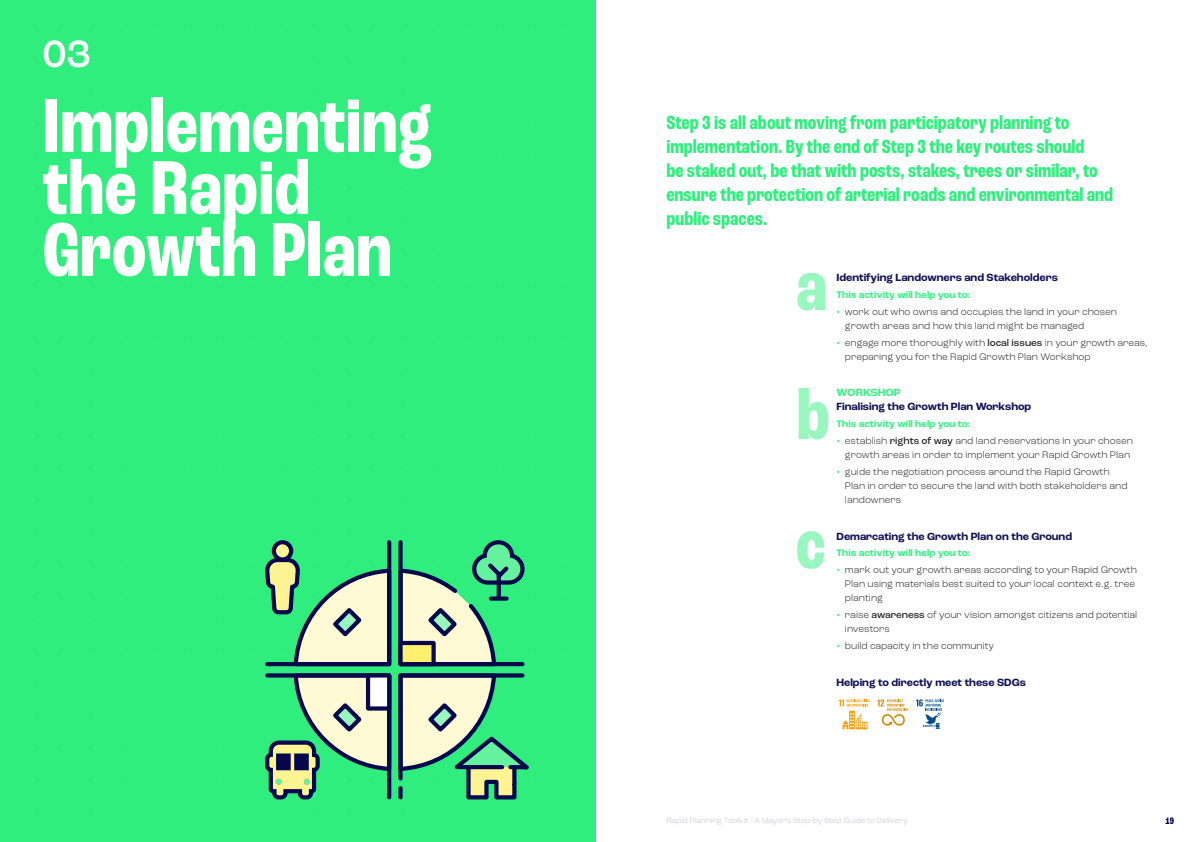
<style>
.page{position:relative;width:1191px;height:842px;background:#fff}
.page>*{position:absolute;margin:0;border:0;box-sizing:border-box;transform-origin:0 0}
.t1{font:700 condensed 80px/62px "Roc Grotesk";color:#fff}
.t2{font:500 40px "Roc Grotesk";color:#fff}
.t3{font:700 condensed 20px/24px "Roc Grotesk";color:#30ee7d}
.t4{font:700 11px "Roc Grotesk";color:#121355}
.t5{font:700 11px "Roc Grotesk";color:#3aef84}
.t6{font:300 10px/14px "Roc Grotesk";color:#282827}
.t7{font:700 10px "Roc Grotesk";color:#3aef84}
.t8{font:700 condensed 10px "Roc Grotesk";color:#06074c}
.t9{font:300 8px "Roc Grotesk";color:#c1c1d2}
.s1{font-weight:700;color:#3aef84}
.s2{font-weight:500}
</style>
<div class="page">
<div style="left:0;top:0;width:595px;height:842px;background:#30ee7d"></div>
<svg style="left:838px;top:699px;width:31px;height:30px"></svg>
<svg style="left:877px;top:699px;width:31px;height:27px"></svg>
<svg style="left:916px;top:699px;width:28px;height:30px"></svg>
<svg style="left:265px;top:467px;width:205px;height:333px"></svg>
<svg style="left:396px;top:538px;width:136px;height:262px"></svg>
<hr style="left:468px;top:765px;width:34px;height:4px;background:#06074c">
<svg style="left:510px;top:765px;width:5px;height:4px"></svg>
<svg style="left:797px;top:273px;width:28px;height:37px"></svg>
<svg style="left:797px;top:531px;width:27px;height:38px"></svg>
<svg style="left:798px;top:388px;width:30px;height:51px"></svg>
<h2 class="t2" style="left:43px;top:29px;width:50px">03</h2>
<h1 class="t1" style="left:43px;top:96px;width:391px">Implementing the Rapid<br>Growth Plan</h1>
<p class="t3" style="left:666px;top:110px;width:448px">Step 3 is all about moving from participatory planning to implementation. By the end of Step 3 the key routes should<br>be staked out, be that with posts, stakes, trees or similar, to ensure the protection of arterial roads and environmental and public spaces.</p>
<p class="t4" style="left:836px;top:271px;width:223px">Identifying Landowners and Stakeholders</p>
<p class="t7" style="left:836px;top:288px;width:135px">This activity will help you to:</p>
<p class="t6" style="left:845px;top:304px;width:274px;text-indent:-8px"><span class="s1">•</span> work out who owns and occupies the land in your chosen growth areas and how this land might be managed</p>
<p class="t6" style="left:845px;top:335px;width:304px;text-indent:-8px"><span class="s1">•</span> engage more thoroughly with <span class="s2">local issues</span> in your growth areas, preparing you for the Rapid Growth Plan Workshop</p>
<p class="t5" style="left:836px;top:386px;width:66px">WORKSHOP</p>
<p class="t4" style="left:836px;top:400px;width:196px">Finalising the Growth Plan Workshop</p>
<p class="t7" style="left:836px;top:418px;width:135px">This activity will help you to:</p>
<p class="t6" style="left:836px;top:434px;width:298px;text-align:center"><span class="s1">•</span> establish <span class="s2">rights of way</span> and land reservations in your chosen growth areas in order to implement your Rapid Growth Plan</p>
<p class="t6" style="left:845px;top:464px;width:284px;text-indent:-8px"><span class="s1">•</span> guide the negotiation process around the Rapid Growth<br>Plan in order to secure the land with both stakeholders and landowners</p>
<p class="t4" style="left:836px;top:529px;width:237px">Demarcating the Growth Plan on the Ground</p>
<p class="t7" style="left:836px;top:547px;width:135px">This activity will help you to:</p>
<p class="t6" style="left:845px;top:563px;width:293px;text-indent:-8px"><span class="s1">•</span> mark out your growth areas according to your Rapid Growth<br>Plan using materials best suited to your local context e.g. tree planting</p>
<p class="t6" style="left:845px;top:608px;width:294px;text-indent:-8px"><span class="s1">•</span> raise <span class="s2">awareness</span> of your vision amongst citizens and potential investors</p>
<p class="t6" style="left:836px;top:639px;width:159px"><span class="s1">•</span> build capacity in the community</p>
<p class="t4" style="left:836px;top:675px;width:191px">Helping to directly meet these SDGs</p>
<p class="t9" style="left:666px;top:816px;width:243px">Rapid Planning Toolkit - A Mayor’s Step-by-Step Guide to Delivery</p>
<p class="t8" style="left:1165px;top:814px;width:10px">19</p>
</div>
